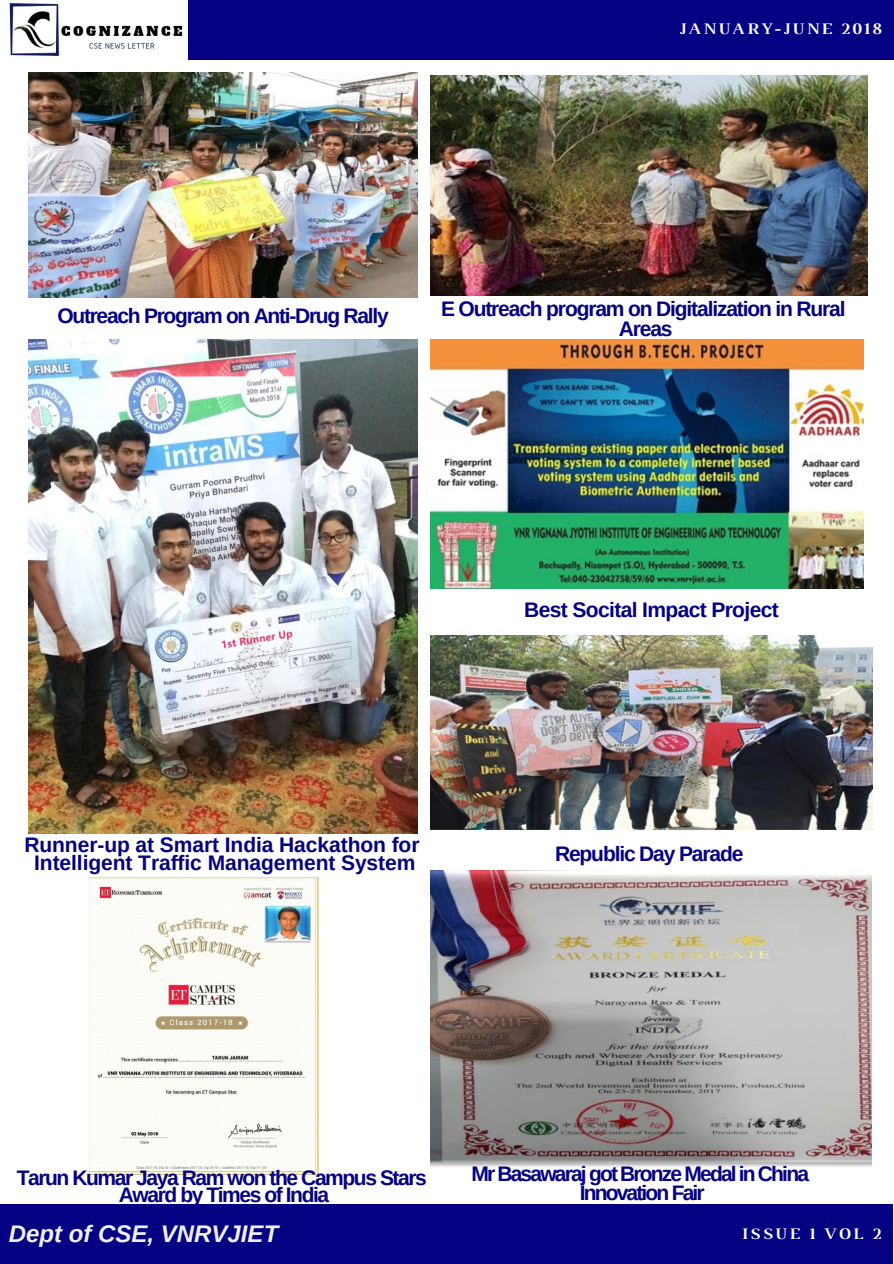
<style>
.page{position:relative;width:894px;height:1264px;background:#fff}
.page>*{position:absolute;margin:0;border:0;box-sizing:border-box;transform-origin:0 0}
.t1{font:italic 700 24px "Arimo";color:#eef0f2}
.t2{font:700 21px/20.2px "Arimo";letter-spacing:-.055em;color:#060082;text-align:center}
.t3{font:700 21px/18px "Arimo";letter-spacing:-.005em;color:#060082;text-align:center}
.t4{font:700 21px/19.2px "Arimo";letter-spacing:-.085em;color:#060082;text-align:center}
.t5{font:700 21px "Arimo";letter-spacing:-.03em;color:#060082}
.t6{font:700 16.5px "Luthier";letter-spacing:.14em;color:#fff}
</style>
<div class="page">
<div style="left:1px;top:1204px;width:892px;height:59px;background:#060082"></div>
<div style="left:1px;top:0;width:892px;height:59px;background:#060082"></div>
<img style="left:1px;top:0;width:186px;height:59px">
<img style="left:29px;top:73px;width:388px;height:224px">
<img style="left:29px;top:340px;width:388px;height:493px">
<img style="left:430px;top:635px;width:442px;height:196px">
<img style="left:430px;top:75px;width:437px;height:220px">
<img style="left:430px;top:340px;width:433px;height:248px">
<img style="left:430px;top:870px;width:441px;height:297px">
<img style="left:89px;top:877px;width:229px;height:297px">
<p class="t6" style="left:678px;top:22px;width:204px">JANUARY-JUNE 2018</p>
<p class="t2" style="left:57px;top:305px;width:333px">Outreach Program on Anti-Drug Rally</p>
<p class="t2" style="left:441px;top:298px;width:406px">E Outreach program on Digitalization in Rural<br>Areas</p>
<p class="t5" style="left:524px;top:598px;width:256px">Best Socital Impact Project</p>
<p class="t3" style="left:24px;top:835px;width:396px">Runner-up at Smart India Hackathon for<br>Intelligent Traffic Management System</p>
<p class="t2" style="left:555px;top:843px;width:190px">Republic Day Parade</p>
<p class="t2" style="left:17px;top:1169px;width:411px;line-height:17px">Tarun Kumar Jaya Ram won the Campus Stars<br>Award by Times of India</p>
<p class="t4" style="left:471px;top:1164px;width:339px">Mr Basawaraj got Bronze Medal in China<br>Innovation Fair</p>
<p class="t1" style="left:9px;top:1220px;width:271px">Dept of CSE, VNRVJIET</p>
<p class="t6" style="left:741px;top:1227px;width:141px">ISSUE 1 VOL 2</p>
</div>
